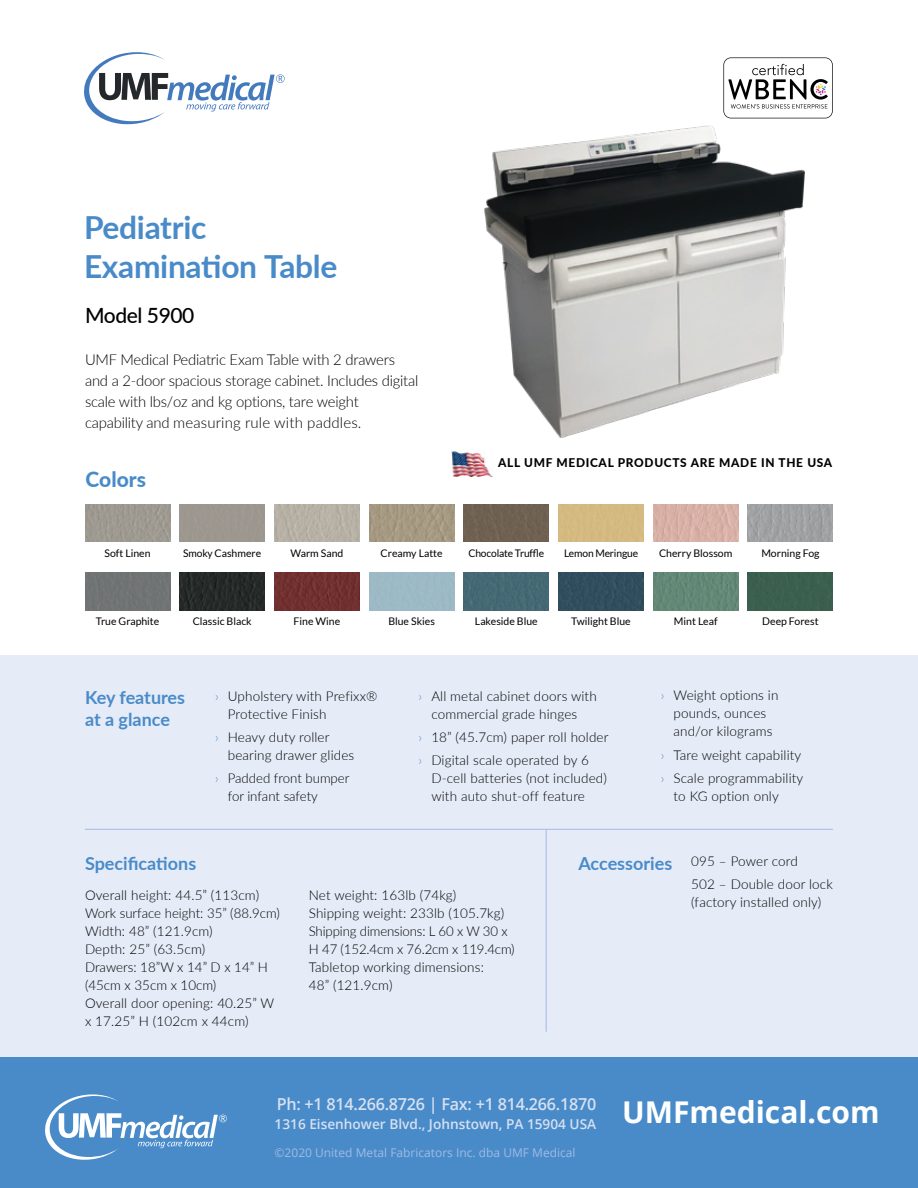
<style>
.page{position:relative;width:918px;height:1188px;background:#fff}
.page>*{position:absolute;margin:0;border:0;box-sizing:border-box;transform-origin:0 0}
.t1{font:700 31.8px/39.2px "Lato";letter-spacing:-.01em;color:#498bc9}
.t2{font:500 21px "Lato";letter-spacing:-.02em;color:#000}
.t3{font:800 21px "Lato";color:#498bc9}
.t4{font:700 18px/21.6px "Lato";color:#498bc9}
.t5{font:600 16.5px "Open Sans";letter-spacing:-.015em;color:#d6e0f2}
.t6{font:300 15px/21px "Lato";letter-spacing:-.015em;color:#000}
.t7{font:600 13.65px "Open Sans";color:#d6e0f2}
.t8{font:300 13.5px/18px "Lato";letter-spacing:.01em;color:#000}
.t9{font:12px "Open Sans";color:#a0bbe2}
.t10{font:800 12px "Lato";letter-spacing:.06em;color:#000}
.t11{font:10.5px "Lato";color:#000}
.s1{color:#498bc9}
.s2{font-weight:700;font-size:30px;color:#fff}
</style>
<div class="page">
<img style="left:484px;top:125px;width:320px;height:312px">
<div style="left:0;top:655px;width:918px;height:448px;background:#e5ebf7"></div>
<svg style="left:84px;top:52px;width:201px;height:72px"></svg>
<svg style="left:723px;top:57px;width:110px;height:61px"></svg>
<hr style="left:85px;top:829px;width:748px;height:1px;background:#a0bbe2">
<hr style="left:546px;top:829px;width:1px;height:203px;background:#a0bbe2">
<div style="left:0;top:1058px;width:918px;height:130px;background:#498bc9"></div>
<svg style="left:45px;top:1094px;width:182px;height:65px"></svg>
<img style="left:451px;top:451px;width:42px;height:25px">
<div style="left:85px;top:504px;width:85px;height:38px;background:#9e9a91"></div>
<div style="left:464px;top:504px;width:85px;height:38px;background:#6f6151"></div>
<div style="left:274px;top:504px;width:85px;height:38px;background:#b7b1a5"></div>
<img style="left:653px;top:504px;width:85px;height:38px">
<img style="left:369px;top:504px;width:85px;height:38px">
<img style="left:748px;top:504px;width:85px;height:38px">
<div style="left:85px;top:572px;width:85px;height:38px;background:#707475"></div>
<img style="left:180px;top:572px;width:85px;height:38px">
<div style="left:274px;top:572px;width:85px;height:38px;background:#703030"></div>
<img style="left:653px;top:572px;width:85px;height:38px">
<div style="left:464px;top:572px;width:85px;height:38px;background:#456974"></div>
<div style="left:559px;top:572px;width:85px;height:38px;background:#314e5d"></div>
<div style="left:748px;top:572px;width:85px;height:38px;background:#3b5f4e"></div>
<h1 class="t1" style="left:84px;top:206px;width:255px">Pediatric<br>Examination Table</h1>
<h2 class="t2" style="left:85px;top:300px;width:111px">Model 5900</h2>
<p class="t6" style="left:85px;top:348px;width:335px">UMF Medical Pediatric Exam Table with 2 drawers and a 2-door spacious storage cabinet. Includes digital scale with lbs/oz and kg options, tare weight capability and measuring rule with paddles.</p>
<h2 class="t3" style="left:85px;top:464px;width:62px">Colors</h2>
<p class="t10" style="left:498px;top:453px;width:336px">ALL UMF MEDICAL PRODUCTS ARE MADE IN THE USA</p>
<p class="t11" style="left:105px;top:547px;width:48px">Soft Linen</p>
<p class="t11" style="left:183px;top:547px;width:80px">Smoky Cashmere</p>
<p class="t11" style="left:290px;top:547px;width:54px">Warm Sand</p>
<p class="t11" style="left:381px;top:547px;width:64px">Creamy Latte</p>
<p class="t11" style="left:468px;top:547px;width:77px">Chocolate Truffle</p>
<p class="t11" style="left:564px;top:547px;width:76px">Lemon Meringue</p>
<p class="t11" style="left:659px;top:547px;width:75px">Cherry Blossom</p>
<p class="t11" style="left:761px;top:547px;width:60px">Morning Fog</p>
<p class="t11" style="left:96px;top:615px;width:65px">True Graphite</p>
<p class="t11" style="left:193px;top:615px;width:61px">Classic Black</p>
<p class="t11" style="left:294px;top:615px;width:48px">Fine Wine</p>
<p class="t11" style="left:388px;top:615px;width:48px">Blue Skies</p>
<p class="t11" style="left:475px;top:615px;width:64px">Lakeside Blue</p>
<p class="t11" style="left:571px;top:615px;width:61px">Twilight Blue</p>
<p class="t11" style="left:674px;top:615px;width:45px">Mint Leaf</p>
<p class="t11" style="left:762px;top:615px;width:58px">Deep Forest</p>
<h3 class="t4" style="left:85px;top:686px;width:102px">Key features at a glance</h3>
<p class="t8" style="left:228px;top:686px;width:151px;text-indent:-13px"><span class="s1">›</span> Upholstery with Prefixx®<br>Protective Finish</p>
<p class="t8" style="left:228px;top:727px;width:128px;text-indent:-13px"><span class="s1">›</span> Heavy duty roller bearing drawer glides</p>
<p class="t8" style="left:228px;top:768px;width:123px;text-indent:-13px"><span class="s1">›</span> Padded front bumper for infant safety</p>
<p class="t8" style="left:419px;top:686px;width:180px;text-align:center"><span class="s1">›</span> All metal cabinet doors with commercial grade hinges</p>
<p class="t8" style="left:419px;top:725px;width:191px;line-height:23.1px"><span class="s1">›</span> 18” (45.7cm) paper roll holder <span class="s1">›</span> Digital scale operated by 6</p>
<p class="t8" style="left:431px;top:768px;width:177px">D-cell batteries (not included) with auto shut-off feature</p>
<p class="t8" style="left:661px;top:686px;width:119px;text-align:center"><span class="s1">›</span> Weight options in pounds, ounces and/or kilograms</p>
<p class="t8" style="left:661px;top:743px;width:144px;line-height:23.1px"><span class="s1">›</span> Tare weight capability <span class="s1">›</span> Scale programmability</p>
<p class="t8" style="left:674px;top:786px;width:107px">to KG option only</p>
<h3 class="t4" style="left:85px;top:852px;width:113px">Specifications</h3>
<h3 class="t4" style="left:578px;top:852px;width:95px">Accessories</h3>
<p class="t8" style="left:85px;top:885px;width:196px">Overall height: 44.5” (113cm)<br>Work surface height: 35” (88.9cm)<br>Width: 48” (121.9cm)<br>Depth: 25” (63.5cm)<br>Drawers: 18”W x 14” D x 14” H (45cm x 35cm x 10cm)<br>Overall door opening: 40.25” W x 17.25” H (102cm x 44cm)</p>
<p class="t8" style="left:309px;top:885px;width:207px">Net weight: 163lb (74kg)<br>Shipping weight: 233lb (105.7kg)<br>Shipping dimensions: L 60 x W 30 x<br>H 47 (152.4cm x 76.2cm x 119.4cm)<br>Tabletop working dimensions:<br>48” (121.9cm)</p>
<p class="t8" style="left:691px;top:849px;width:143px;line-height:23.1px">095 – Power cord<br>502 – Double door lock</p>
<p class="t8" style="left:691px;top:893px;width:132px">(factory installed only)</p>
<p class="t5" style="left:277px;top:1092px;width:604px">Ph: +1 814.266.8726 | Fax: +1 814.266.1870 <span class="s2">UMFmedical.com</span></p>
<p class="t9" style="left:275px;top:1144px;width:303px">©2020 United Metal Fabricators Inc. dba UMF Medical</p>
<p class="t7" style="left:275px;top:1114px;width:323px">1316 Eisenhower Blvd., Johnstown, PA 15904 USA</p>
</div>
